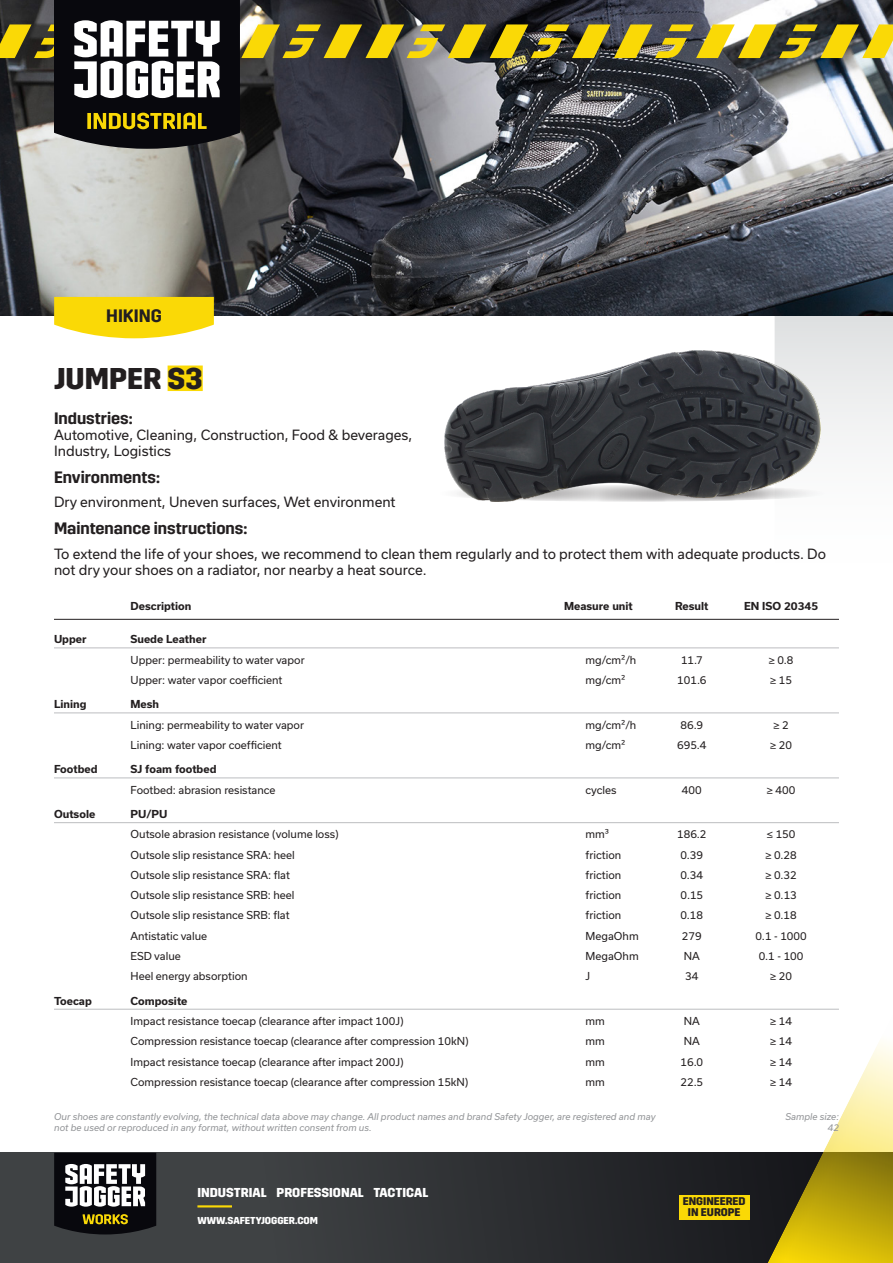
<style>
.page{position:relative;width:893px;height:1263px;background:#fff}
.page>*{position:absolute;margin:0;border:0;box-sizing:border-box;transform-origin:0 0}
.article_name_IND{font:700 30px "Trim";color:#231f20}
.category_tag{font:600 18px "Trim";color:#231f20}
.t1{font:600 16.5px "Trim";color:#231f20}
.text{font:13.5px/16.2px "Usual";color:#231f20}
.t2{font:700 12.9px "Trim";color:#fff}
.t3{font:700 11.1px/10.9px "Trim";color:#231f20;text-align:center}
.table_text{font:10.5px "Usual";color:#231f20}
.table_text_highlight{font:700 10.5px "Usual";color:#231f20}
.table_title{font:700 10.5px "Usual";color:#231f20}
.t4{font:700 10.05px "Trim";color:#fff}
.text-2{font:italic 9px/10.8px "Usual";color:#939598}
</style>
<div class="page">
<svg style="left:0;top:1152px;width:749px;height:111px;background:#323437"></svg>
<div style="left:749px;top:758px;width:144px;height:505px;background:#231f20;opacity:.05"></div>
<div style="left:679px;top:1195px;width:70px;height:24px;background:#fad906"></div>
<hr style="left:197px;top:1205px;width:35px;height:2px;background:#fad906">
<svg style="left:54px;top:1153px;width:102px;height:81px"></svg>
<svg style="left:775px;top:315px;width:118px;height:478px"></svg>
<img style="left:0;top:149px;width:893px;height:166px">
<svg style="left:54px;top:297px;width:160px;height:41px;background:#fadc1f"></svg>
<div style="left:168px;top:365px;width:35px;height:26px;background:#fad906"></div>
<img style="left:444px;top:351px;width:376px;height:151px">
<hr style="left:54px;top:619px;width:785px;height:1px;background:#231f20">
<hr style="left:54px;top:648px;width:785px;height:1px;background:#bcbdc0">
<hr style="left:54px;top:713px;width:785px;height:1px;background:#bcbdc0">
<hr style="left:54px;top:778px;width:785px;height:1px;background:#bcbdc0">
<hr style="left:54px;top:822px;width:785px;height:1px;background:#bcbdc0">
<hr style="left:54px;top:1009px;width:785px;height:1px;background:#bcbdc0">
<svg style="left:0;top:0;width:893px;height:149px;background:#656355"></svg>
<p class="category_tag" style="left:106px;top:306px;width:57px">HIKING</p>
<p class="article_name_IND" style="left:54px;top:361px;width:150px">JUMPER S3</p>
<p class="t1" style="left:54px;top:409px;width:80px">Industries:</p>
<p class="text" style="left:54px;top:427px;width:360px">Automotive, Cleaning, Construction, Food &amp; beverages,<br>Industry, Logistics</p>
<p class="t1" style="left:54px;top:468px;width:107px">Environments:</p>
<p class="text" style="left:54px;top:494px;width:343px">Dry environment, Uneven surfaces, Wet environment</p>
<p class="t1" style="left:54px;top:519px;width:195px">Maintenance instructions:</p>
<p class="text" style="left:54px;top:545px;width:773px">To extend the life of your shoes, we recommend to clean them regularly and to protect them with adequate products. Do not dry your shoes on a radiator, nor nearby a heat source.</p>
<p class="table_title" style="left:131px;top:600px;width:62px">Description</p>
<p class="table_title" style="left:564px;top:600px;width:70px">Measure unit</p>
<p class="table_title" style="left:675px;top:600px;width:35px">Result</p>
<p class="table_title" style="left:744px;top:600px;width:76px">EN ISO 20345</p>
<p class="table_text_highlight" style="left:54px;top:633px;width:34px">Upper</p>
<p class="table_text_highlight" style="left:131px;top:633px;width:77px">Suede Leather</p>
<p class="table_text" style="left:131px;top:654px;width:176px">Upper: permeability to water vapor</p>
<p class="table_text" style="left:585px;top:654px;width:52px">mg/cm²/h</p>
<p class="table_text" style="left:681px;top:654px;width:23px">11.7</p>
<p class="table_text" style="left:769px;top:654px;width:26px">≥ 0.8</p>
<p class="table_text" style="left:131px;top:674px;width:153px">Upper: water vapor coefficient</p>
<p class="table_text" style="left:585px;top:674px;width:41px">mg/cm²</p>
<p class="table_text" style="left:677px;top:674px;width:31px">101.6</p>
<p class="table_text" style="left:770px;top:674px;width:23px">≥ 15</p>
<p class="table_text_highlight" style="left:54px;top:698px;width:34px">Lining</p>
<p class="table_text_highlight" style="left:131px;top:698px;width:30px">Mesh</p>
<p class="table_text" style="left:131px;top:719px;width:175px">Lining: permeability to water vapor</p>
<p class="table_text" style="left:585px;top:719px;width:52px">mg/cm²/h</p>
<p class="table_text" style="left:681px;top:719px;width:24px">86.9</p>
<p class="table_text" style="left:773px;top:719px;width:17px">≥ 2</p>
<p class="table_text" style="left:131px;top:739px;width:153px">Lining: water vapor coefficient</p>
<p class="table_text" style="left:585px;top:739px;width:41px">mg/cm²</p>
<p class="table_text" style="left:677px;top:739px;width:31px">695.4</p>
<p class="table_text" style="left:770px;top:739px;width:23px">≥ 20</p>
<p class="table_text_highlight" style="left:54px;top:763px;width:45px">Footbed</p>
<p class="table_text_highlight" style="left:131px;top:763px;width:87px">SJ foam footbed</p>
<p class="table_text" style="left:131px;top:784px;width:146px">Footbed: abrasion resistance</p>
<p class="table_text" style="left:585px;top:784px;width:33px">cycles</p>
<p class="table_text" style="left:682px;top:784px;width:21px">400</p>
<p class="table_text" style="left:767px;top:784px;width:30px">≥ 400</p>
<p class="table_text_highlight" style="left:54px;top:808px;width:43px">Outsole</p>
<p class="table_text_highlight" style="left:131px;top:808px;width:38px">PU/PU</p>
<p class="table_text" style="left:131px;top:828px;width:210px">Outsole abrasion resistance (volume loss)</p>
<p class="table_text" style="left:585px;top:828px;width:25px">mm³</p>
<p class="table_text" style="left:677px;top:828px;width:31px">186.2</p>
<p class="table_text" style="left:767px;top:828px;width:30px">≤ 150</p>
<p class="table_text" style="left:131px;top:849px;width:166px">Outsole slip resistance SRA: heel</p>
<p class="table_text" style="left:585px;top:849px;width:37px">friction</p>
<p class="table_text" style="left:680px;top:849px;width:24px">0.39</p>
<p class="table_text" style="left:765px;top:849px;width:33px">≥ 0.28</p>
<p class="table_text" style="left:131px;top:869px;width:161px">Outsole slip resistance SRA: flat</p>
<p class="table_text" style="left:585px;top:869px;width:37px">friction</p>
<p class="table_text" style="left:680px;top:869px;width:24px">0.34</p>
<p class="table_text" style="left:765px;top:869px;width:33px">≥ 0.32</p>
<p class="table_text" style="left:131px;top:889px;width:165px">Outsole slip resistance SRB: heel</p>
<p class="table_text" style="left:585px;top:889px;width:37px">friction</p>
<p class="table_text" style="left:681px;top:889px;width:24px">0.15</p>
<p class="table_text" style="left:765px;top:889px;width:33px">≥ 0.13</p>
<p class="table_text" style="left:131px;top:909px;width:161px">Outsole slip resistance SRB: flat</p>
<p class="table_text" style="left:585px;top:909px;width:37px">friction</p>
<p class="table_text" style="left:680px;top:909px;width:24px">0.18</p>
<p class="table_text" style="left:765px;top:909px;width:33px">≥ 0.18</p>
<p class="table_text" style="left:131px;top:930px;width:78px">Antistatic value</p>
<p class="table_text" style="left:585px;top:930px;width:55px">MegaOhm</p>
<p class="table_text" style="left:682px;top:930px;width:21px">279</p>
<p class="table_text" style="left:756px;top:930px;width:53px">0.1 - 1000</p>
<p class="table_text" style="left:131px;top:950px;width:52px">ESD value</p>
<p class="table_text" style="left:585px;top:950px;width:55px">MegaOhm</p>
<p class="table_text" style="left:684px;top:950px;width:18px">NA</p>
<p class="table_text" style="left:759px;top:950px;width:46px">0.1 - 100</p>
<p class="table_text" style="left:131px;top:970px;width:119px">Heel energy absorption</p>
<p class="table_text" style="left:585px;top:970px;width:6px">J</p>
<p class="table_text" style="left:685px;top:970px;width:15px">34</p>
<p class="table_text" style="left:770px;top:970px;width:23px">≥ 20</p>
<p class="table_text_highlight" style="left:54px;top:995px;width:39px">Toecap</p>
<p class="table_text_highlight" style="left:131px;top:995px;width:58px">Composite</p>
<p class="table_text" style="left:131px;top:1015px;width:275px">Impact resistance toecap (clearance after impact 100J)</p>
<p class="table_text" style="left:585px;top:1015px;width:21px">mm</p>
<p class="table_text" style="left:684px;top:1015px;width:18px">NA</p>
<p class="table_text" style="left:770px;top:1015px;width:23px">≥ 14</p>
<p class="table_text" style="left:131px;top:1035px;width:340px">Compression resistance toecap (clearance after compression 10kN)</p>
<p class="table_text" style="left:585px;top:1035px;width:21px">mm</p>
<p class="table_text" style="left:684px;top:1035px;width:18px">NA</p>
<p class="table_text" style="left:770px;top:1035px;width:23px">≥ 14</p>
<p class="table_text" style="left:131px;top:1055px;width:275px">Impact resistance toecap (clearance after impact 200J)</p>
<p class="table_text" style="left:585px;top:1055px;width:21px">mm</p>
<p class="table_text" style="left:681px;top:1055px;width:24px">16.0</p>
<p class="table_text" style="left:770px;top:1055px;width:23px">≥ 14</p>
<p class="table_text" style="left:131px;top:1076px;width:339px">Compression resistance toecap (clearance after compression 15kN)</p>
<p class="table_text" style="left:585px;top:1076px;width:21px">mm</p>
<p class="table_text" style="left:680px;top:1076px;width:24px">22.5</p>
<p class="table_text" style="left:770px;top:1076px;width:23px">≥ 14</p>
<p class="text-2" style="left:785px;top:1111px;width:55px;text-align:right">Sample size:<br>42</p>
<p class="text-2" style="left:54px;top:1111px;width:603px">Our shoes are constantly evolving, the technical data above may change. All product names and brand Safety Jogger, are registered and may not be used or reproduced in any format, without written consent from us.</p>
<p class="t2" style="left:197px;top:1185px;width:232px">INDUSTRIAL PROFESSIONAL TACTICAL</p>
<p class="t4" style="left:197px;top:1214px;width:122px">WWW.SAFETYJOGGER.COM</p>
<p class="t3" style="left:683px;top:1196px;width:64px">ENGINEERED<br>IN EUROPE</p>
</div>
